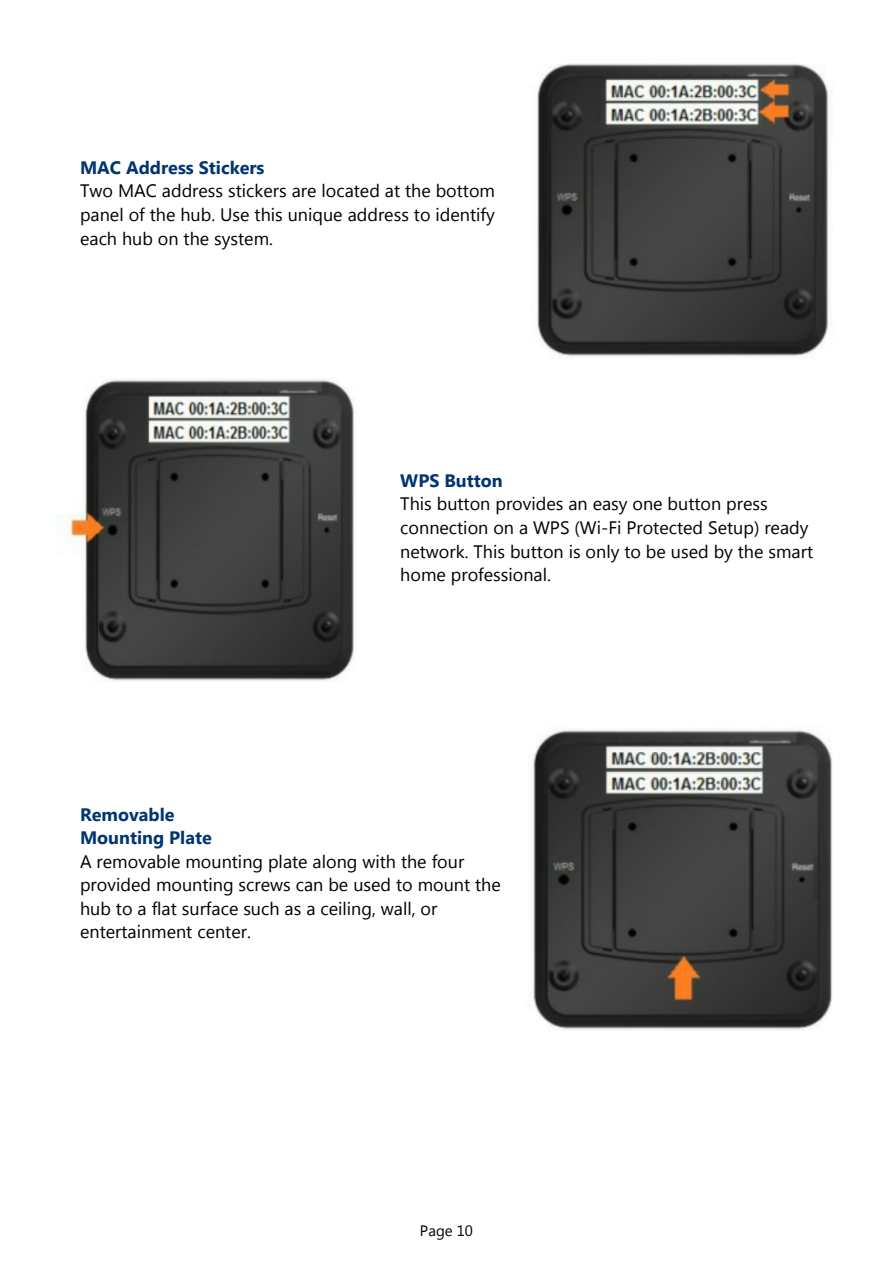
<style>
.page{position:relative;width:893px;height:1263px;background:#fff}
.page>*{position:absolute;margin:0;border:0;box-sizing:border-box;transform-origin:0 0}
.t1{font:18px/23.5px "Microsoft New Tai Lue";color:#000}
.t2{font:700 18px/23.5px "Microsoft New Tai Lue";color:#003572}
.t3{font:15px "Microsoft New Tai Lue";color:#000}
</style>
<div class="page">
<img style="left:537px;top:64px;width:292px;height:293px">
<img style="left:61px;top:379px;width:293px;height:302px">
<img style="left:533px;top:730px;width:299px;height:300px">
<p class="t2" style="left:80px;top:157px;width:186px">MAC Address Stickers</p>
<p class="t1" style="left:80px;top:181px;width:417px;text-align:justify">Two MAC address stickers are located at the bottom panel of the hub. Use this unique address to identify each hub on the system.</p>
<p class="t2" style="left:400px;top:470px;width:104px">WPS Button</p>
<p class="t1" style="left:400px;top:494px;width:414px">This button provides an easy one button press connection on a WPS (Wi-Fi Protected Setup) ready network. This button is only to be used by the smart home professional.</p>
<p class="t2" style="left:80px;top:804px;width:133px">Removable<br>Mounting Plate</p>
<p class="t1" style="left:80px;top:851px;width:422px">A removable mounting plate along with the four provided mounting screws can be used to mount the hub to a flat surface such as a ceiling, wall, or entertainment center.</p>
<p class="t3" style="left:420px;top:1225px;width:55px">Page 10</p>
</div>
